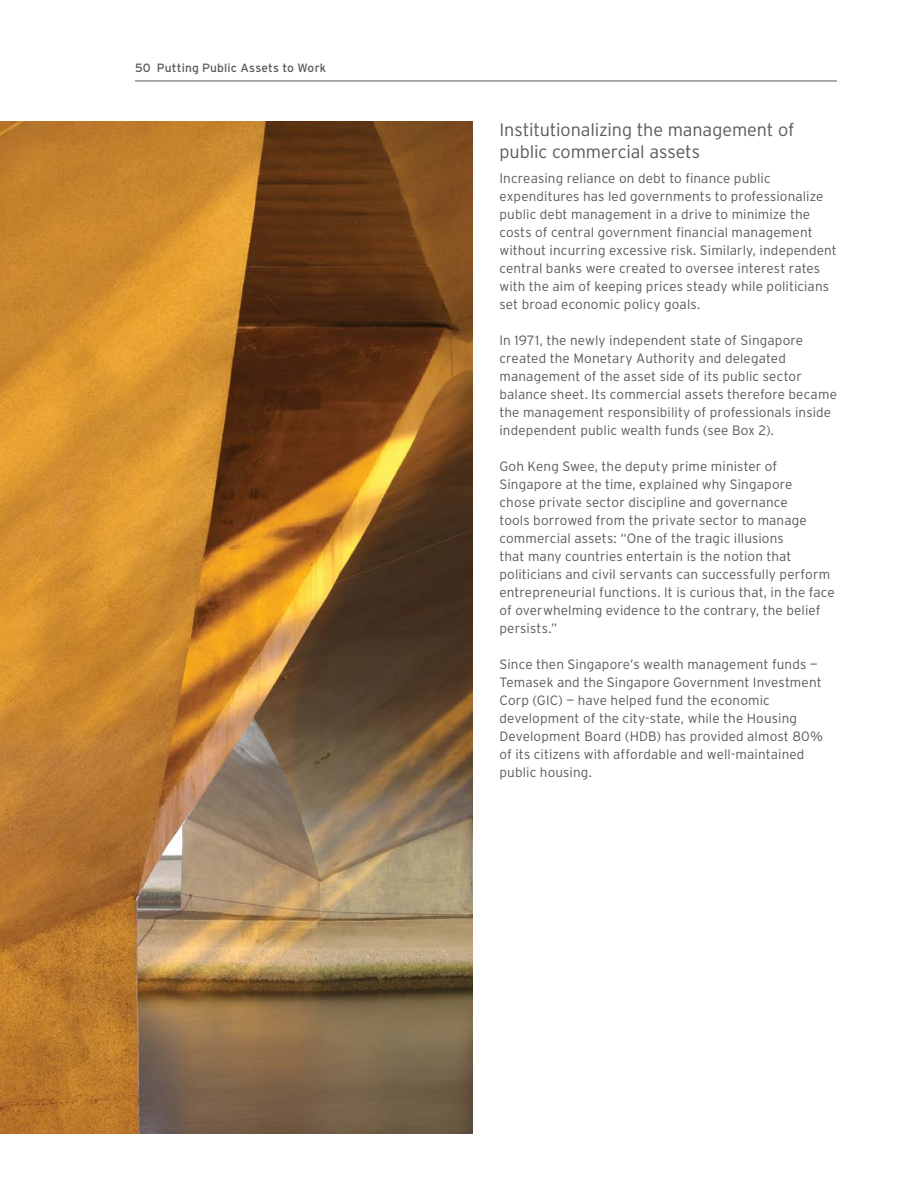
<style>
.page{position:relative;width:918px;height:1188px;background:#fff}
.page>*{position:absolute;margin:0;border:0;box-sizing:border-box;transform-origin:0 0}
.t1{font:300 18px/22.5px "Interstate";letter-spacing:-.005em;color:#58595b}
.t2{font:300 13.5px/18px "Interstate";letter-spacing:.01em;color:#58595b}
.t3{font:12px "Interstate";letter-spacing:.015em;color:#58595b}
</style>
<div class="page">
<hr style="left:135px;top:81px;width:702px;height:1px;background:#58595b">
<img style="left:0;top:122px;width:472px;height:1012px">
<p class="t3" style="left:135px;top:60px;width:193px">50 Putting Public Assets to Work</p>
<h1 class="t1" style="left:500px;top:118px;width:297px">Institutionalizing the management of public commercial assets</h1>
<p class="t2" style="left:500px;top:169px;width:339px">Increasing reliance on debt to finance public expenditures has led governments to professionalize public debt management in a drive to minimize the costs of central government financial management without incurring excessive risk. Similarly, independent central banks were created to oversee interest rates with the aim of keeping prices steady while politicians set broad economic policy goals.</p>
<p class="t2" style="left:500px;top:331px;width:339px">In 1971, the newly independent state of Singapore created the Monetary Authority and delegated management of the asset side of its public sector balance sheet. Its commercial assets therefore became the management responsibility of professionals inside independent public wealth funds (see Box 2).</p>
<p class="t2" style="left:500px;top:457px;width:337px">Goh Keng Swee, the deputy prime minister of Singapore at the time, explained why Singapore<br>chose private sector discipline and governance<br>tools borrowed from the private sector to manage commercial assets: “One of the tragic illusions<br>that many countries entertain is the notion that politicians and civil servants can successfully perform entrepreneurial functions. It is curious that, in the face of overwhelming evidence to the contrary, the belief persists.”</p>
<p class="t2" style="left:500px;top:655px;width:325px">Since then Singapore’s wealth management funds — Temasek and the Singapore Government Investment Corp (GIC) — have helped fund the economic development of the city-state, while the Housing Development Board (HDB) has provided almost 80% of its citizens with affordable and well-maintained public housing.</p>
</div>
